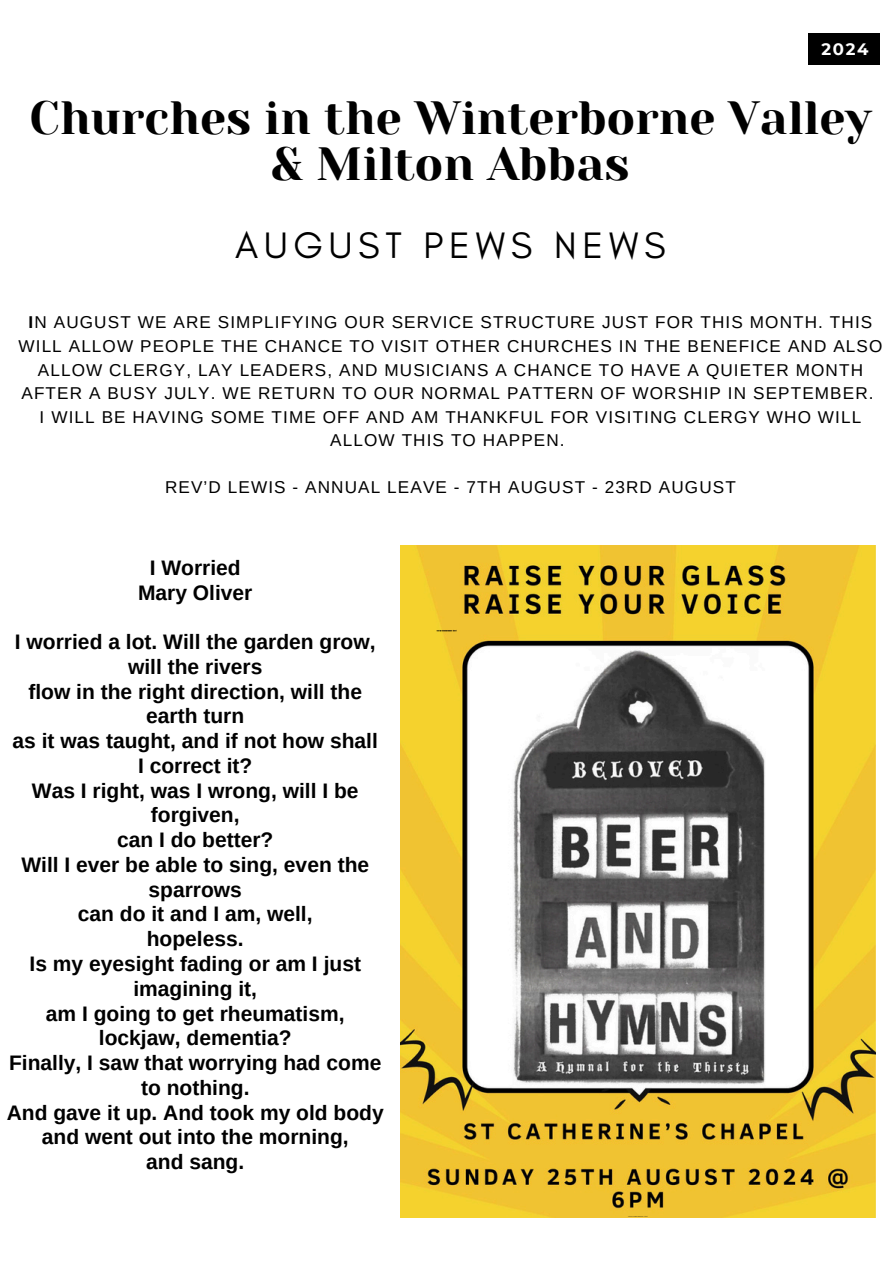
<style>
.page{position:relative;width:894px;height:1264px;background:#fff}
.page>*{position:absolute;margin:0;border:0;box-sizing:border-box;transform-origin:0 0}
.t1{font:46.5px/46.2px "Yeseva One";color:#000;text-align:center}
.t2{font:37.5px "Glacial Indifference";letter-spacing:.155em;color:#000}
.t3{font:700 21px/24.8px "Arimo";color:#000;text-align:center}
.t4{font:17.1px/23.5px "Arimo";letter-spacing:.065em;color:#000;text-align:center}
.t5{font:700 16.5px "Montserrat";color:#fff}
.s1{font-weight:700}
</style>
<div class="page">
<img style="left:400px;top:545px;width:475px;height:672px">
<div style="left:808px;top:33px;width:71px;height:32px;background:#000"></div>
<p class="t5" style="left:821px;top:39px;width:48px">2024</p>
<p class="t1" style="left:29px;top:95px;width:843px">Churches in the Winterborne Valley &amp; Milton Abbas</p>
<p class="t2" style="left:235px;top:223px;width:432px">AUGUST PEWS NEWS</p>
<p class="t4" style="left:19px;top:311px;width:865px"><span class="s1">I</span>N AUGUST WE ARE SIMPLIFYING OUR SERVICE STRUCTURE JUST FOR THIS MONTH. THIS WILL ALLOW PEOPLE THE CHANCE TO VISIT OTHER CHURCHES IN THE BENEFICE AND ALSO ALLOW CLERGY, LAY LEADERS, AND MUSICIANS A CHANCE TO HAVE A QUIETER MONTH AFTER A BUSY JULY. WE RETURN TO OUR NORMAL PATTERN OF WORSHIP IN SEPTEMBER.<br>I WILL BE HAVING SOME TIME OFF AND AM THANKFUL FOR VISITING CLERGY WHO WILL ALLOW THIS TO HAPPEN.</p>
<p class="t4" style="left:165px;top:476px;width:572px">REV’D LEWIS - ANNUAL LEAVE - 7TH AUGUST - 23RD AUGUST</p>
<h3 class="t3" style="left:150px;top:555px;width:92px">I Worried</h3>
<h1 class="t3" style="left:138px;top:580px;width:116px">Mary Oliver</h1>
<h2 class="t3" style="left:15px;top:629px;width:362px">I worried a lot. Will the garden grow, will the rivers</h2>
<h4 class="t3" style="left:28px;top:679px;width:335px">flow in the right direction, will the earth turn</h4>
<h4 class="t3" style="left:13px;top:728px;width:366px">as it was taught, and if not how shall</h4>
<p class="t3" style="left:138px;top:753px;width:116px">I correct it?</p>
<p class="t3" style="left:32px;top:778px;width:328px">Was I right, was I wrong, will I be forgiven,</p>
<p class="t3" style="left:117px;top:827px;width:158px">can I do better?</p>
<p class="t3" style="left:21px;top:852px;width:349px">Will I ever be able to sing, even the sparrows</p>
<p class="t3" style="left:78px;top:901px;width:236px">can do it and I am, well,</p>
<p class="t3" style="left:147px;top:926px;width:98px">hopeless.</p>
<p class="t3" style="left:29px;top:951px;width:333px">Is my eyesight fading or am I just imagining it,</p>
<p class="t3" style="left:46px;top:1000px;width:300px">am I going to get rheumatism,</p>
<p class="t3" style="left:99px;top:1025px;width:194px">lockjaw, dementia?</p>
<p class="t3" style="left:9px;top:1050px;width:374px">Finally, I saw that worrying had come to nothing.</p>
<p class="t3" style="left:7px;top:1099px;width:378px">And gave it up. And took my old body</p>
<p class="t3" style="left:42px;top:1124px;width:308px">and went out into the morning,</p>
<p class="t3" style="left:146px;top:1149px;width:99px">and sang.</p>
</div>
